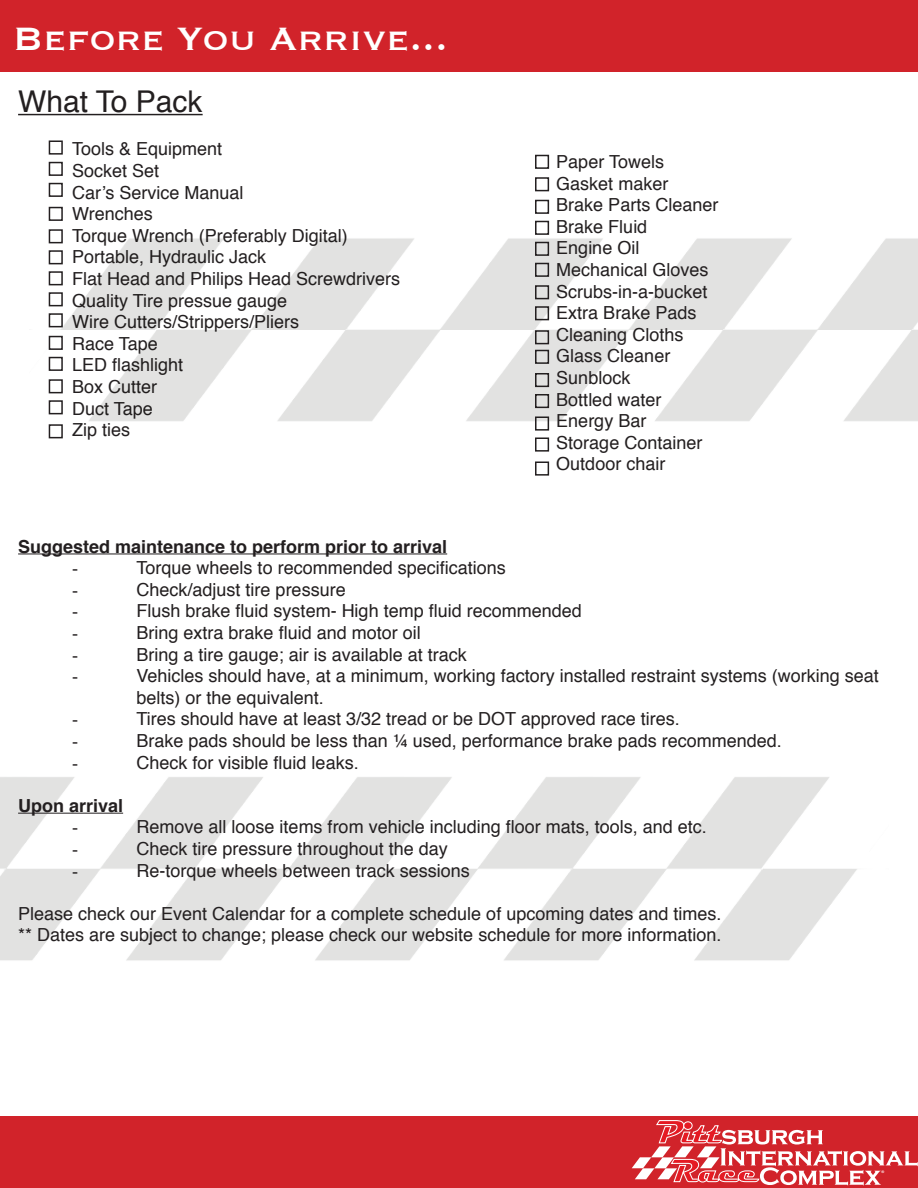
<style>
.page{position:relative;width:918px;height:1188px;background:#fff}
.page>*{position:absolute;margin:0;border:0;box-sizing:border-box;transform-origin:0 0}
.t1{font:42px "Copperplate";color:#fff}
.t2{font:30px "Helvetica";color:#231f20}
.t3{font:18px/21.6px "Helvetica";color:#231f20}
.No_Spacing{font:700 18px "Helvetica";color:#231f20}
.t4{font:18px "Times New Roman";color:#231f20}
.t5{font:8.25px "Myriad Pro";color:#fff}
</style>
<div class="page">
<div style="left:1px;top:1116px;width:917px;height:72px;background:#d1232a"></div>
<div style="left:0;top:0;width:918px;height:72px;background:#d1232a"></div>
<hr style="left:18px;top:114px;width:185px;height:1px;background:#231f20">
<img style="left:48px;top:194px;width:870px;height:272px">
<img style="left:0;top:777px;width:857px;height:184px">
<svg style="left:632px;top:1120px;width:286px;height:66px"></svg>
<hr style="left:18px;top:554px;width:429px;height:1px;background:#231f20">
<hr style="left:18px;top:813px;width:105px;height:1px;background:#231f20">
<div style="left:49px;top:140px;width:14px;height:15px;border:2px solid #231f20"></div>
<div style="left:49px;top:162px;width:14px;height:14px;border:2px solid #231f20"></div>
<div style="left:49px;top:183px;width:14px;height:14px;border:2px solid #231f20"></div>
<div style="left:49px;top:207px;width:14px;height:14px;border:2px solid #231f20"></div>
<div style="left:49px;top:229px;width:14px;height:14px;border:2px solid #231f20"></div>
<div style="left:49px;top:250px;width:14px;height:14px;border:2px solid #231f20"></div>
<div style="left:49px;top:271px;width:14px;height:14px;border:2px solid #231f20"></div>
<div style="left:49px;top:292px;width:14px;height:14px;border:2px solid #231f20"></div>
<div style="left:49px;top:313px;width:14px;height:14px;border:2px solid #231f20"></div>
<div style="left:49px;top:336px;width:14px;height:14px;border:2px solid #231f20"></div>
<div style="left:49px;top:357px;width:14px;height:14px;border:2px solid #231f20"></div>
<div style="left:49px;top:379px;width:14px;height:14px;border:2px solid #231f20"></div>
<div style="left:49px;top:400px;width:14px;height:14px;border:2px solid #231f20"></div>
<div style="left:49px;top:424px;width:14px;height:14px;border:2px solid #231f20"></div>
<div style="left:535px;top:155px;width:14px;height:14px;border:2px solid #231f20"></div>
<div style="left:535px;top:177px;width:14px;height:14px;border:2px solid #231f20"></div>
<div style="left:535px;top:200px;width:14px;height:14px;border:2px solid #231f20"></div>
<div style="left:535px;top:221px;width:14px;height:14px;border:2px solid #231f20"></div>
<div style="left:535px;top:242px;width:14px;height:14px;border:2px solid #231f20"></div>
<div style="left:535px;top:263px;width:14px;height:14px;border:2px solid #231f20"></div>
<div style="left:535px;top:285px;width:14px;height:14px;border:2px solid #231f20"></div>
<div style="left:535px;top:306px;width:14px;height:14px;border:2px solid #231f20"></div>
<div style="left:535px;top:330px;width:14px;height:14px;border:2px solid #231f20"></div>
<div style="left:535px;top:350px;width:14px;height:14px;border:2px solid #231f20"></div>
<div style="left:535px;top:373px;width:14px;height:14px;border:2px solid #231f20"></div>
<div style="left:535px;top:394px;width:14px;height:14px;border:2px solid #231f20"></div>
<div style="left:535px;top:416px;width:14px;height:15px;border:2px solid #231f20"></div>
<div style="left:535px;top:437px;width:14px;height:15px;border:2px solid #231f20"></div>
<div style="left:535px;top:461px;width:14px;height:15px;border:2px solid #231f20"></div>
<p class="t1" style="left:13px;top:11px;width:437px">Before You Arrive...</p>
<p class="t2" style="left:18px;top:79px;width:186px">What To Pack</p>
<p class="t3" style="left:72px;top:139px;width:152px">Tools &amp; Equipment</p>
<p class="t3" style="left:72px;top:161px;width:89px">Socket Set</p>
<p class="t3" style="left:72px;top:182px;width:173px">Car’s Service Manual</p>
<p class="t3" style="left:72px;top:204px;width:82px">Wrenches</p>
<p class="t3" style="left:72px;top:225px;width:277px">Torque Wrench (Preferably Digital)</p>
<p class="t3" style="left:72px;top:247px;width:196px">Portable, Hydraulic Jack</p>
<p class="t3" style="left:72px;top:269px;width:330px">Flat Head and Philips Head Screwdrivers</p>
<p class="t3" style="left:72px;top:290px;width:217px">Quality Tire pressue gauge</p>
<p class="t3" style="left:72px;top:312px;width:229px">Wire Cutters/Strippers/Pliers</p>
<p class="t3" style="left:72px;top:333px;width:87px">Race Tape</p>
<p class="t3" style="left:72px;top:355px;width:113px">LED flashlight</p>
<p class="t3" style="left:72px;top:377px;width:87px">Box Cutter</p>
<p class="t3" style="left:72px;top:398px;width:82px">Duct Tape</p>
<p class="t3" style="left:72px;top:420px;width:60px">Zip ties</p>
<p class="t3" style="left:556px;top:152px;width:109px">Paper Towels</p>
<p class="t3" style="left:556px;top:173px;width:114px">Gasket maker</p>
<p class="t3" style="left:556px;top:195px;width:164px">Brake Parts Cleaner</p>
<p class="t3" style="left:556px;top:216px;width:93px">Brake Fluid</p>
<p class="t3" style="left:556px;top:238px;width:85px">Engine Oil</p>
<p class="t3" style="left:556px;top:260px;width:154px">Mechanical Gloves</p>
<p class="t3" style="left:556px;top:281px;width:153px">Scrubs-in-a-bucket</p>
<p class="t3" style="left:556px;top:303px;width:142px">Extra Brake Pads</p>
<p class="t3" style="left:556px;top:324px;width:129px">Cleaning Cloths</p>
<p class="t3" style="left:556px;top:346px;width:116px">Glass Cleaner</p>
<p class="t3" style="left:556px;top:368px;width:76px">Sunblock</p>
<p class="t3" style="left:556px;top:389px;width:107px">Bottled water</p>
<p class="t3" style="left:556px;top:411px;width:92px">Energy Bar</p>
<p class="t3" style="left:556px;top:432px;width:148px">Storage Container</p>
<p class="t3" style="left:556px;top:454px;width:111px">Outdoor chair</p>
<p class="No_Spacing" style="left:18px;top:532px;width:431px">Suggested maintenance to perform prior to arrival</p>
<p class="t4" style="left:72px;top:556px;width:7px">-</p>
<p class="t3" style="left:137px;top:558px;width:371px">Torque wheels to recommended specifications</p>
<p class="t4" style="left:72px;top:578px;width:7px">-</p>
<p class="t3" style="left:137px;top:579px;width:211px">Check/adjust tire pressure</p>
<p class="t4" style="left:72px;top:599px;width:7px">-</p>
<p class="t3" style="left:137px;top:601px;width:447px">Flush brake fluid system- High temp fluid recommended</p>
<p class="t4" style="left:72px;top:621px;width:7px">-</p>
<p class="t3" style="left:137px;top:622px;width:286px">Bring extra brake fluid and motor oil</p>
<p class="t4" style="left:72px;top:642px;width:7px">-</p>
<p class="t3" style="left:137px;top:644px;width:332px">Bring a tire gauge; air is available at track</p>
<p class="t4" style="left:72px;top:664px;width:7px">-</p>
<p class="t3" style="left:137px;top:666px;width:744px">Vehicles should have, at a minimum, working factory installed restraint systems (working seat belts) or the equivalent.</p>
<p class="t4" style="left:72px;top:707px;width:7px">-</p>
<p class="t3" style="left:137px;top:709px;width:545px">Tires should have at least 3/32 tread or be DOT approved race tires.</p>
<p class="t4" style="left:72px;top:729px;width:7px">-</p>
<p class="t3" style="left:137px;top:730px;width:647px">Brake pads should be less than ¼ used, performance brake pads recommended.</p>
<p class="t4" style="left:72px;top:750px;width:7px">-</p>
<p class="t3" style="left:137px;top:752px;width:224px">Check for visible fluid leaks.</p>
<p class="No_Spacing" style="left:18px;top:791px;width:107px">Upon arrival</p>
<p class="t4" style="left:72px;top:815px;width:7px">-</p>
<p class="t3" style="left:137px;top:817px;width:572px">Remove all loose items from vehicle including floor mats, tools, and etc.</p>
<p class="t4" style="left:72px;top:837px;width:7px">-</p>
<p class="t3" style="left:137px;top:838px;width:313px">Check tire pressure throughout the day</p>
<p class="t4" style="left:72px;top:858px;width:7px">-</p>
<p class="t3" style="left:137px;top:860px;width:335px">Re-torque wheels between track sessions</p>
<p class="t3" style="left:18px;top:903px;width:705px">Please check our Event Calendar for a complete schedule of upcoming dates and times. ** Dates are subject to change; please check our website schedule for more information.</p>
<p class="t5" style="left:881px;top:1168px;width:5px">®</p>
</div>
